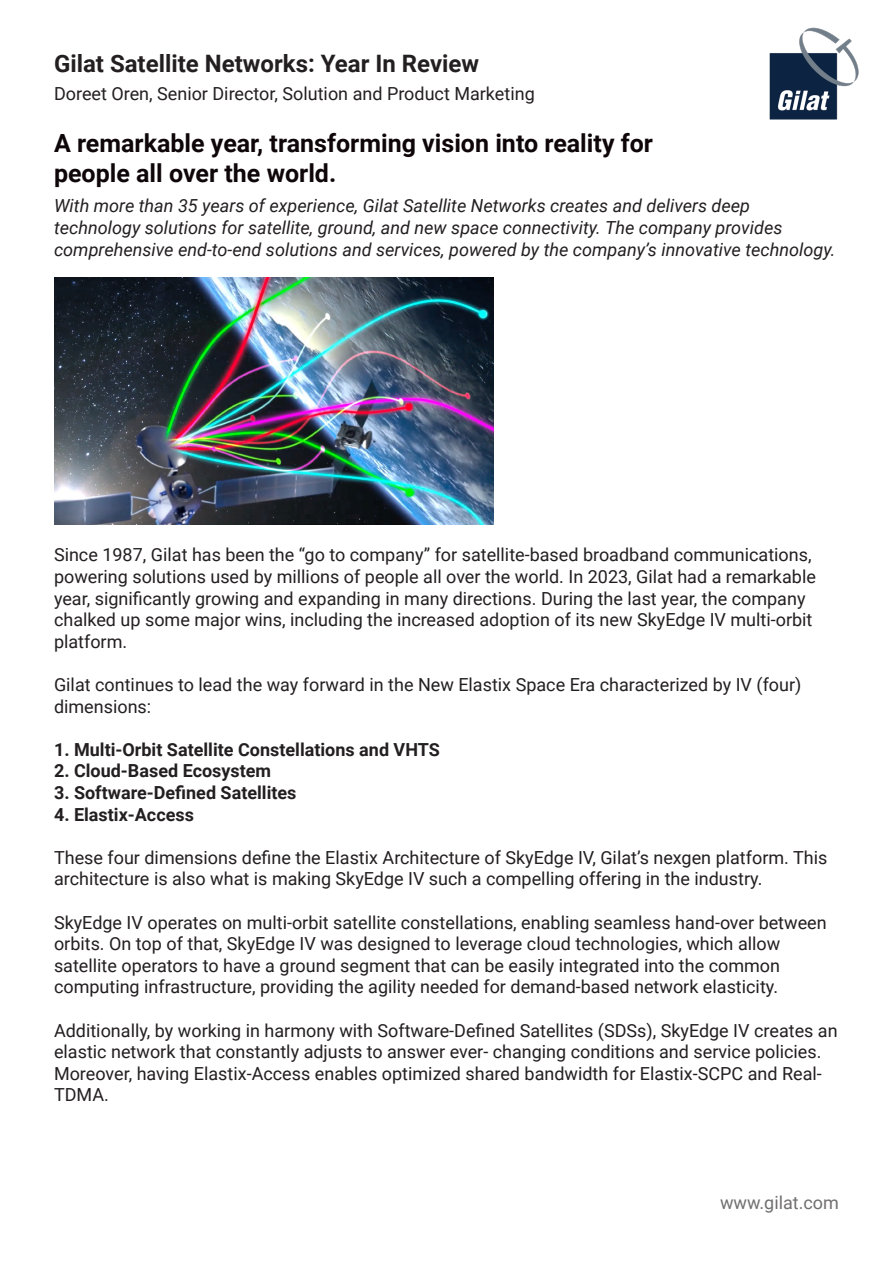
<style>
.page{position:relative;width:893px;height:1263px;background:#fff}
.page>*{position:absolute;margin:0;border:0;box-sizing:border-box;transform-origin:0 0}
.t1{font:700 25.05px/30px "Roboto";color:#0e0608}
.t2{font:700 24px "Roboto";color:#231f20}
.t3{font:18px/21.6px "Roboto";color:#231f20}
.t4{font:italic 18px/21.6px "Roboto";color:#231f20}
.t5{font:700 18px "Roboto";color:#231f20}
.t6{font:18px "Roboto";color:#716f6f}
</style>
<div class="page">
<img style="left:54px;top:277px;width:439px;height:248px">
<img style="left:769px;top:27px;width:90px;height:93px">
<p class="t2" style="left:54px;top:47px;width:427px">Gilat Satellite Networks: Year In Review</p>
<p class="t3" style="left:54px;top:82px;width:482px">Doreet Oren, Senior Director, Solution and Product Marketing</p>
<p class="t1" style="left:54px;top:128px;width:600px">A remarkable year, transforming vision into reality for people all over the world.</p>
<p class="t4" style="left:54px;top:195px;width:783px">With more than 35 years of experience, Gilat Satellite Networks creates and delivers deep technology solutions for satellite, ground, and new space connectivity. The company provides comprehensive end-to-end solutions and services, powered by the company’s innovative technology.</p>
<p class="t3" style="left:54px;top:543px;width:763px">Since 1987, Gilat has been the “go to company” for satellite-based broadband communications, powering solutions used by millions of people all over the world. In 2023, Gilat had a remarkable year, significantly growing and expanding in many directions. During the last year, the company chalked up some major wins, including the increased adoption of its new SkyEdge IV multi-orbit platform.</p>
<p class="t3" style="left:54px;top:673px;width:749px">Gilat continues to lead the way forward in the New Elastix Space Era characterized by IV (four) dimensions:</p>
<p class="t5" style="left:54px;top:737px;width:387px">1. Multi-Orbit Satellite Constellations and VHTS</p>
<p class="t5" style="left:54px;top:758px;width:219px">2. Cloud-Based Ecosystem</p>
<p class="t5" style="left:54px;top:780px;width:244px">3. Software-Defined Satellites</p>
<p class="t5" style="left:54px;top:802px;width:141px">4. Elastix-Access</p>
<p class="t3" style="left:54px;top:846px;width:775px">These four dimensions define the Elastix Architecture of SkyEdge IV, Gilat’s nexgen platform. This architecture is also what is making SkyEdge IV such a compelling offering in the industry.</p>
<p class="t3" style="left:54px;top:911px;width:774px">SkyEdge IV operates on multi-orbit satellite constellations, enabling seamless hand-over between orbits. On top of that, SkyEdge IV was designed to leverage cloud technologies, which allow satellite operators to have a ground segment that can be easily integrated into the common computing infrastructure, providing the agility needed for demand-based network elasticity.</p>
<p class="t3" style="left:54px;top:1019px;width:785px">Additionally, by working in harmony with Software-Defined Satellites (SDSs), SkyEdge IV creates an elastic network that constantly adjusts to answer ever- changing conditions and service policies.<br>Moreover, having Elastix-Access enables optimized shared bandwidth for Elastix-SCPC and Real-TDMA.</p>
<p class="t6" style="left:720px;top:1190px;width:120px">www.gilat.com</p>
</div>
